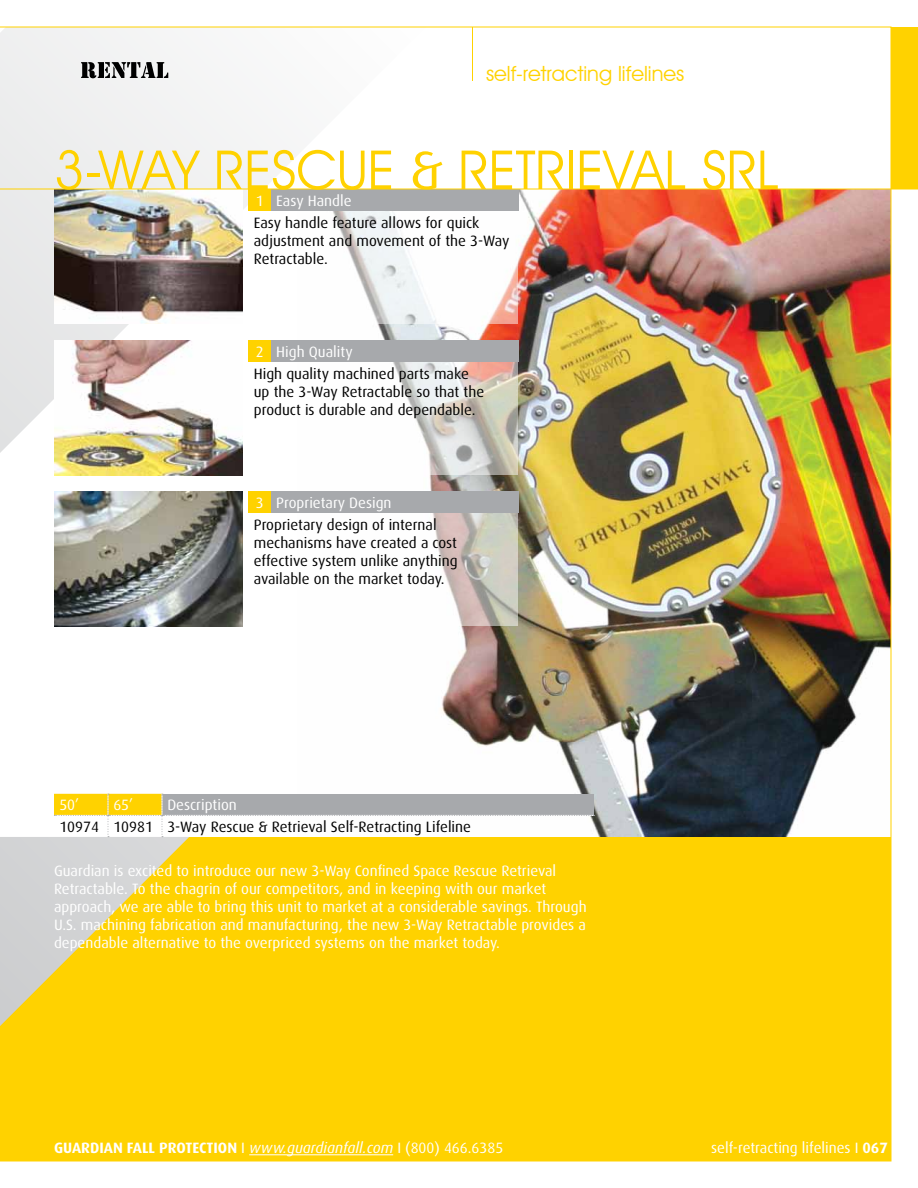
<style>
.page{position:relative;width:918px;height:1188px;background:#fff}
.page>*{position:absolute;margin:0;border:0;box-sizing:border-box;transform-origin:0 0}
.t1{font:54px "Avant Garde IT Cby BT";color:#ffd200}
.t2{font:21px "Avant Garde IT Cby BT";color:#ffd200}
.t3{font:15px/18px "Dax";color:#fff}
.t4{font:15px/18px "Dax";color:#000}
.t5{font:700 15px "Dax";color:#fff}
.s1{font-family:"Dax"}
.s2{font-weight:400}
.s3{font-weight:400;font-style:italic}
.s4{font-weight:700}
</style>
<div class="page">
<img style="left:0;top:27px;width:891px;height:1134px">
<div style="left:891px;top:27px;width:27px;height:162px;background:#ffd200"></div>
<hr style="left:0;top:189px;width:918px;height:1px;background:#ffd200">
<h2 class="t2" style="left:486px;top:61px;width:200px">self-retracting lifelines</h2>
<h1 class="t1" style="left:54px;top:137px;width:727px">3-WAY RESCUE <span class="s1">&amp;</span> RETRIEVAL SRL</h1>
<p class="t3" style="left:256px;top:192px;width:98px">1 Easy Handle</p>
<p class="t4" style="left:254px;top:214px;width:257px">Easy handle feature allows for quick adjustment and movement of the 3-Way<br>Retractable.</p>
<p class="t3" style="left:256px;top:343px;width:99px">2 High Quality</p>
<p class="t4" style="left:254px;top:365px;width:232px">High quality machined parts make up the 3-Way Retractable so that the product is durable and dependable.</p>
<p class="t3" style="left:256px;top:494px;width:137px">3 Proprietary Design</p>
<p class="t4" style="left:254px;top:516px;width:205px">Proprietary design of internal mechanisms have created a cost effective system unlike anything available on the market today.</p>
<p class="t3" style="left:59px;top:796px;width:21px">50’</p>
<p class="t3" style="left:113px;top:796px;width:21px">65’</p>
<p class="t3" style="left:167px;top:796px;width:71px">Description</p>
<p class="t4" style="left:59px;top:818px;width:413px">10974 10981 3-Way Rescue &amp; Retrieval Self-Retracting Lifeline</p>
<p class="t3" style="left:54px;top:862px;width:534px">Guardian is excited to introduce our new 3-Way Confined Space Rescue Retrieval Retractable. To the chagrin of our competitors, and in keeping with our market approach, we are able to bring this unit to market at a considerable savings. Through U.S. machining fabrication and manufacturing, the new 3-Way Retractable provides a dependable alternative to the overpriced systems on the market today.</p>
<p class="t5" style="left:54px;top:1140px;width:451px">GUARDIAN FALL PROTECTION <span class="s2">I</span> <span class="s3">www.guardianfall.com</span> <span class="s2">I (800) 466.6385</span></p>
<p class="t3" style="left:711px;top:1139px;width:178px">self-retracting lifelines I <span class="s4">067</span></p>
</div>
